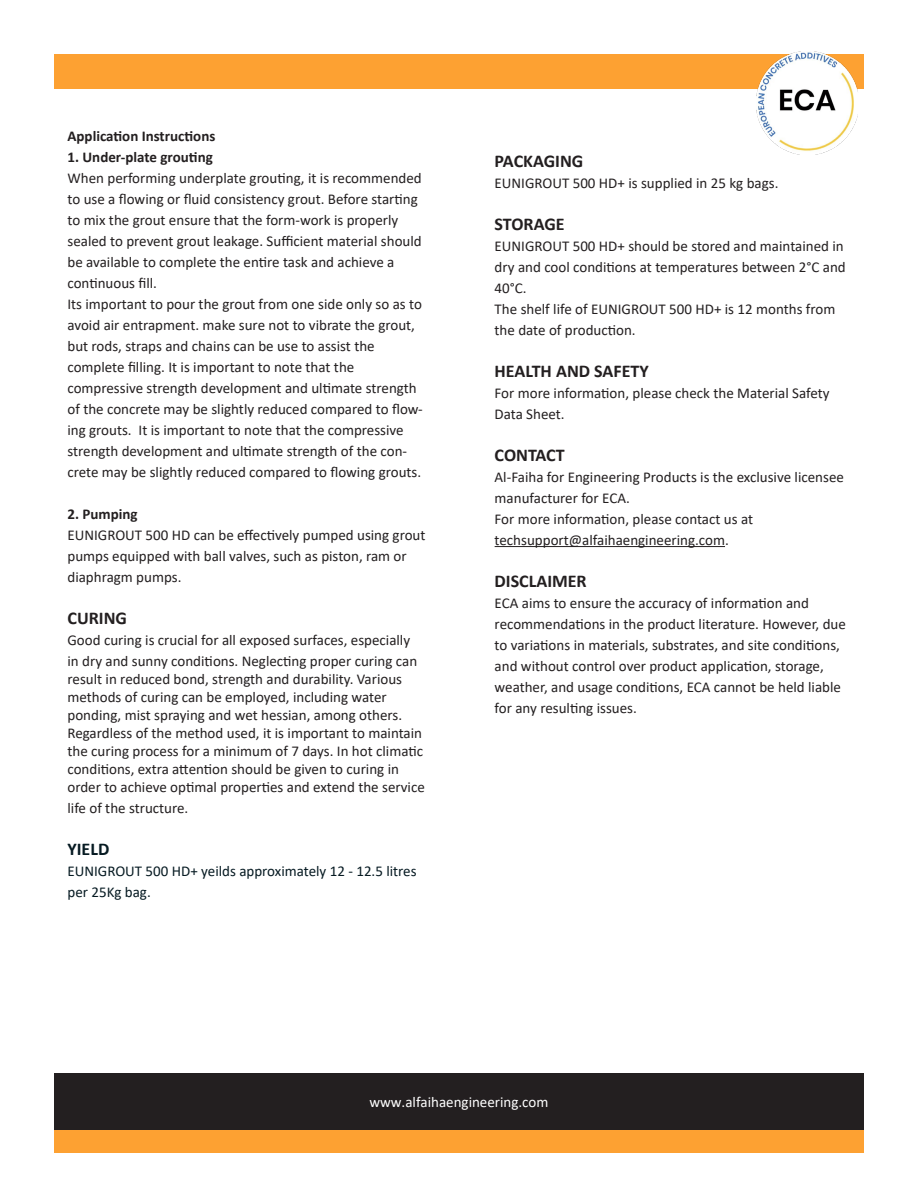
<style>
.page{position:relative;width:918px;height:1188px;background:#fff}
.page>*{position:absolute;margin:0;border:0;box-sizing:border-box;transform-origin:0 0}
.Calibri{font:700 18px "Calibri";color:#231f20}
.Calibri-2{font:700 18px "Calibri";color:#061a22}
.Calibri-3{font:15px/21px "Calibri";color:#231f20}
.Calibri-4{font:15px/21px "Calibri";color:#061a22}
.Calibri-5{font:700 15px "Calibri";color:#231f20}
.t1{font:15px "Calibri";color:#fff}
</style>
<div class="page">
<div style="left:54px;top:54px;width:810px;height:34px;background:#fda132"></div>
<div style="left:54px;top:1130px;width:810px;height:23px;background:#fda132"></div>
<img style="left:756px;top:52px;width:103px;height:102px">
<div style="left:54px;top:1073px;width:810px;height:57px;background:#231f20"></div>
<hr style="left:495px;top:546px;width:230px;height:1px;background:#231f20">
<p class="Calibri-5" style="left:68px;top:125px;width:149px">Application Instructions</p>
<p class="Calibri-5" style="left:68px;top:146px;width:147px">1. Under-plate grouting</p>
<p class="Calibri-3" style="left:68px;top:167px;width:356px">When performing underplate grouting, it is recommended to use a flowing or fluid consistency grout. Before starting to mix the grout ensure that the form-work is properly sealed to prevent grout leakage. Sufficient material should be available to complete the entire task and achieve a continuous fill.</p>
<p class="Calibri-3" style="left:68px;top:293px;width:357px">Its important to pour the grout from one side only so as to avoid air entrapment. make sure not to vibrate the grout, but rods, straps and chains can be use to assist the complete filling. It is important to note that the compressive strength development and ultimate strength of the concrete may be slightly reduced compared to flow&shy;ing grouts. It is important to note that the compressive strength development and ultimate strength of the con&shy;crete may be slightly reduced compared to flowing grouts.</p>
<p class="Calibri-5" style="left:68px;top:503px;width:72px">2. Pumping</p>
<p class="Calibri-3" style="left:68px;top:524px;width:360px">EUNIGROUT 500 HD can be effectively pumped using grout pumps equipped with ball valves, such as piston, ram or</p>
<p class="Calibri-3" style="left:68px;top:566px;width:116px">diaphragm pumps.</p>
<p class="Calibri" style="left:68px;top:605px;width:61px">CURING</p>
<p class="Calibri-3" style="left:68px;top:629px;width:351px">Good curing is crucial for all exposed surfaces, especially in dry and sunny conditions. Neglecting proper curing can</p>
<p class="Calibri-3" style="left:68px;top:669px;width:359px;line-height:18px">result in reduced bond, strength and durability. Various methods of curing can be employed, including water ponding, mist spraying and wet hessian, among others.<br>Regardless of the method used, it is important to maintain the curing process for a minimum of 7 days. In hot climatic conditions, extra attention should be given to curing in order to achieve optimal properties and extend the service</p>
<p class="Calibri-3" style="left:68px;top:797px;width:122px">life of the structure.</p>
<p class="Calibri-2" style="left:68px;top:836px;width:43px">YIELD</p>
<p class="Calibri-4" style="left:68px;top:860px;width:351px">EUNIGROUT 500 HD+ yeilds approximately 12 - 12.5 litres per 25Kg bag.</p>
<p class="Calibri" style="left:495px;top:148px;width:90px">PACKAGING</p>
<p class="Calibri-3" style="left:495px;top:172px;width:285px">EUNIGROUT 500 HD+ is supplied in 25 kg bags.</p>
<p class="Calibri" style="left:495px;top:211px;width:72px">STORAGE</p>
<p class="Calibri-3" style="left:495px;top:235px;width:353px">EUNIGROUT 500 HD+ should be stored and maintained in dry and cool conditions at temperatures between 2°C and<br>40°C.</p>
<p class="Calibri-3" style="left:495px;top:298px;width:342px">The shelf life of EUNIGROUT 500 HD+ is 12 months from the date of production.</p>
<p class="Calibri" style="left:495px;top:358px;width:156px">HEALTH AND SAFETY</p>
<p class="Calibri-3" style="left:495px;top:382px;width:336px">For more information, please check the Material Safety<br>Data Sheet.</p>
<p class="Calibri" style="left:495px;top:442px;width:72px">CONTACT</p>
<p class="Calibri-3" style="left:495px;top:466px;width:351px">Al-Faiha for Engineering Products is the exclusive licensee manufacturer for ECA.</p>
<p class="Calibri-3" style="left:495px;top:508px;width:260px">For more information, please contact us at</p>
<p class="Calibri-3" style="left:495px;top:529px;width:236px">techsupport@alfaihaengineering.com.</p>
<p class="Calibri" style="left:495px;top:568px;width:94px">DISCLAIMER</p>
<p class="Calibri-3" style="left:495px;top:592px;width:316px">ECA aims to ensure the accuracy of information and</p>
<p class="Calibri-3" style="left:495px;top:613px;width:353px">recommendations in the product literature. However, due</p>
<p class="Calibri-3" style="left:495px;top:634px;width:347px">to variations in materials, substrates, and site conditions,</p>
<p class="Calibri-3" style="left:495px;top:655px;width:331px">and without control over product application, storage,</p>
<p class="Calibri-3" style="left:495px;top:676px;width:348px">weather, and usage conditions, ECA cannot be held liable</p>
<p class="Calibri-3" style="left:495px;top:697px;width:144px">for any resulting issues.</p>
<p class="t1" style="left:369px;top:1092px;width:181px">www.alfaihaengineering.com</p>
</div>
